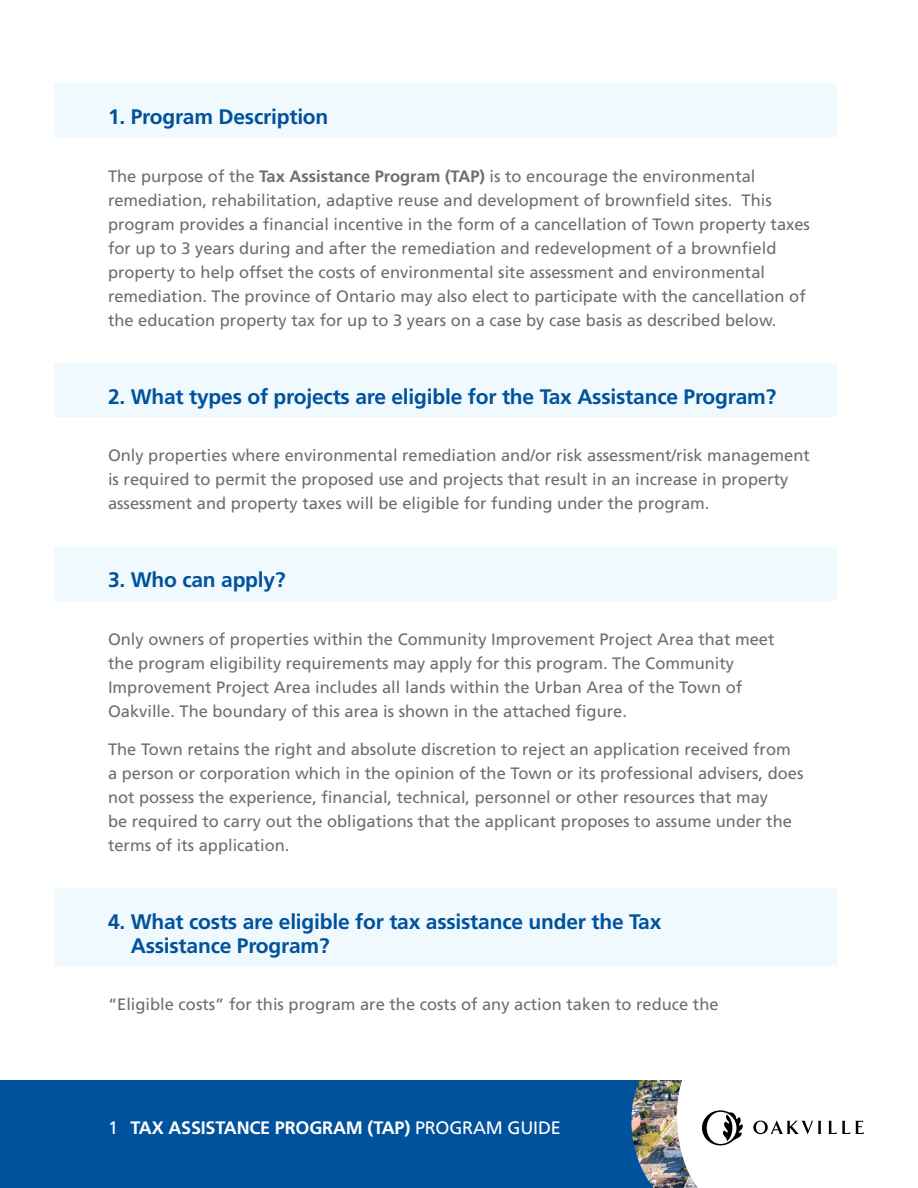
<style>
.page{position:relative;width:918px;height:1188px;background:#fff}
.page>*{position:absolute;margin:0;border:0;box-sizing:border-box;transform-origin:0 0}
.t1{font:700 21px/24px "Frutiger";letter-spacing:-.01em;color:#00529c}
.t2{font:700 18px "Frutiger";letter-spacing:-.01em;color:#fff}
.t3{font:16.5px/24px "Frutiger";color:#6d6e71}
.s1{font-weight:700}
.s2{font-weight:400}
</style>
<div class="page">
<svg style="left:711px;top:1110px;width:32px;height:35px"></svg>
<svg style="left:753px;top:1120px;width:68px;height:14px"></svg>
<svg style="left:828px;top:1121px;width:36px;height:13px"></svg>
<div style="left:0;top:1080px;width:669px;height:108px;background:#00529c"></div>
<img style="left:631px;top:1080px;width:80px;height:108px">
<div style="left:54px;top:888px;width:783px;height:78px;background:#eff9fe"></div>
<div style="left:54px;top:547px;width:783px;height:54px;background:#eff9fe"></div>
<div style="left:54px;top:363px;width:783px;height:54px;background:#eff9fe"></div>
<div style="left:54px;top:83px;width:783px;height:54px;background:#eff9fe"></div>
<h3 class="t1" style="left:108px;top:105px;width:222px">1. Program Description</h3>
<p class="t3" style="left:108px;top:164px;width:704px">The purpose of the <span class="s1">Tax Assistance Program (TAP)</span> is to encourage the environmental remediation, rehabilitation, adaptive reuse and development of brownfield sites. This program provides a financial incentive in the form of a cancellation of Town property taxes for up to 3 years during and after the remediation and redevelopment of a brownfield property to help offset the costs of environmental site assessment and environmental remediation. The province of Ontario may also elect to participate with the cancellation of the education property tax for up to 3 years on a case by case basis as described below.</p>
<h3 class="t1" style="left:108px;top:384px;width:670px">2. What types of projects are eligible for the Tax Assistance Program?</h3>
<p class="t3" style="left:108px;top:444px;width:703px">Only properties where environmental remediation and/or risk assessment/risk management is required to permit the proposed use and projects that result in an increase in property assessment and property taxes will be eligible for funding under the program.</p>
<h3 class="t1" style="left:108px;top:568px;width:179px">3. Who can apply?</h3>
<p class="t3" style="left:108px;top:627px;width:668px">Only owners of properties within the Community Improvement Project Area that meet the program eligibility requirements may apply for this program. The Community Improvement Project Area includes all lands within the Urban Area of the Town of Oakville. The boundary of this area is shown in the attached figure.</p>
<p class="t3" style="left:108px;top:737px;width:697px">The Town retains the right and absolute discretion to reject an application received from a person or corporation which in the opinion of the Town or its professional advisers, does not possess the experience, financial, technical, personnel or other resources that may<br>be required to carry out the obligations that the applicant proposes to assume under the terms of its application.</p>
<h3 class="t1" style="left:131px;top:909px;width:532px;text-indent:-23px">4. What costs are eligible for tax assistance under the Tax<br>Assistance Program?</h3>
<p class="t3" style="left:108px;top:993px;width:612px">“Eligible costs” for this program are the costs of any action taken to reduce the</p>
<p class="t2" style="left:108px;top:1117px;width:454px"><span class="s2">1</span> TAX ASSISTANCE PROGRAM (TAP) <span class="s2">PROGRAM GUIDE</span></p>
</div>
